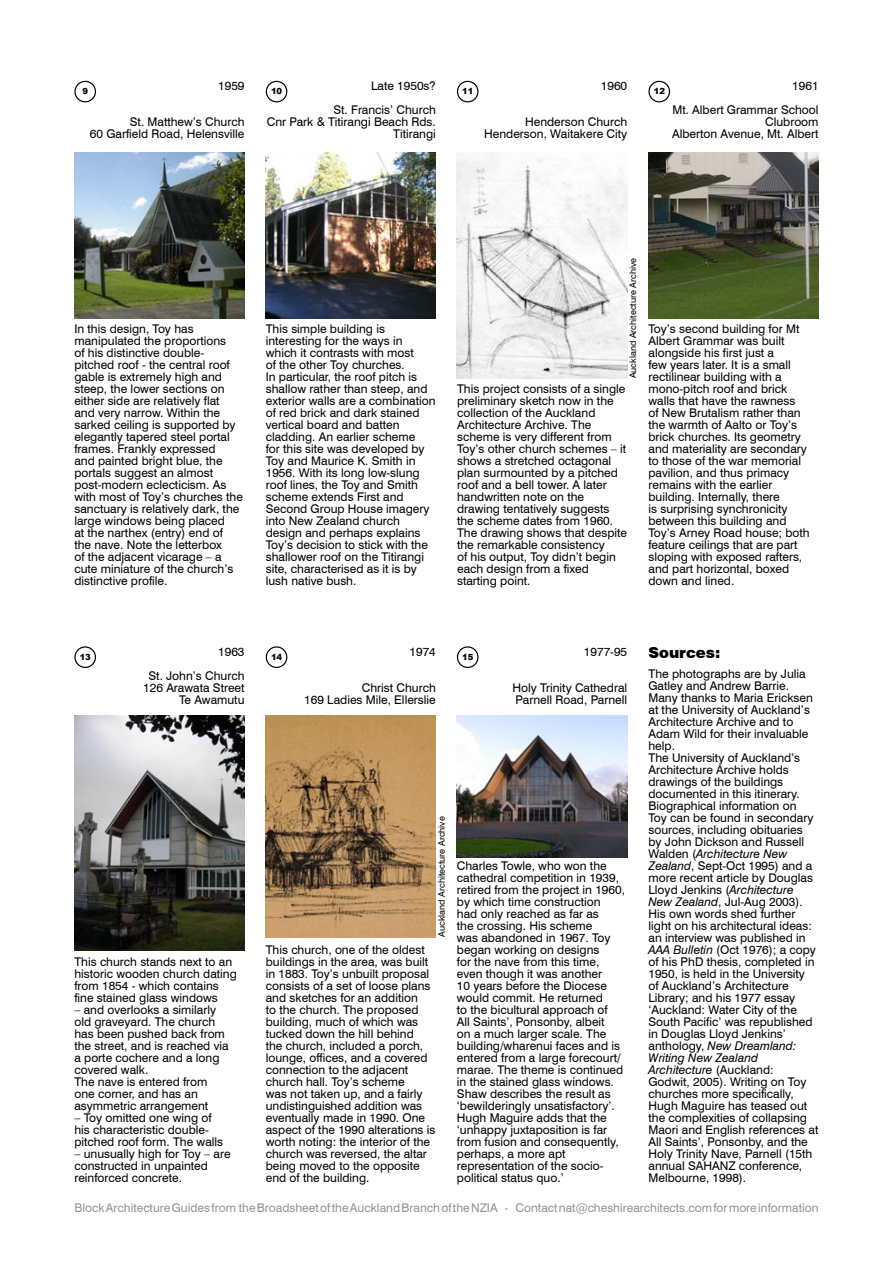
<style>
.page{position:relative;width:893px;height:1263px;background:#fff}
.page>*{position:absolute;margin:0;border:0;box-sizing:border-box;transform-origin:0 0}
.Small_heading{font:900 15px "Swiss 721 BT";color:#000}
.Body_Text{font:12px/12px "Swiss 721 BT";color:#000}
.Itinerary__project_date{font:12px/12px "Swiss 721 BT";color:#000}
.t1{font:12px "Swiss 721 BT";color:#939393}
.Body_Text-2{font:9px "Swiss 721 BT";color:#000}
.t2{font:900 8.4px "Arial";color:#000}
.s1{font-style:italic}
</style>
<div class="page">
<div style="left:74px;top:81px;width:22px;height:21px;border:1px solid #000;border-radius:50%"></div>
<div style="left:266px;top:81px;width:21px;height:21px;border:1px solid #000;border-radius:50%"></div>
<div style="left:457px;top:81px;width:21px;height:21px;border:1px solid #000;border-radius:50%"></div>
<div style="left:648px;top:81px;width:22px;height:21px;border:1px solid #000;border-radius:50%"></div>
<div style="left:74px;top:646px;width:22px;height:22px;border:1px solid #000;border-radius:50%"></div>
<div style="left:266px;top:646px;width:21px;height:22px;border:1px solid #000;border-radius:50%"></div>
<div style="left:457px;top:646px;width:21px;height:22px;border:1px solid #000;border-radius:50%"></div>
<img style="left:266px;top:152px;width:170px;height:167px">
<img style="left:457px;top:716px;width:170px;height:141px">
<img style="left:74px;top:152px;width:170px;height:167px">
<img style="left:648px;top:152px;width:171px;height:167px">
<img style="left:74px;top:716px;width:170px;height:235px">
<img style="left:457px;top:152px;width:170px;height:226px">
<img style="left:266px;top:716px;width:170px;height:222px">
<p class="Itinerary__project_date" style="left:218px;top:80px;width:28px">1959</p>
<p class="Itinerary__project_date" style="left:130px;top:116px;width:116px">St. Matthew’s Church</p>
<p class="Itinerary__project_date" style="left:90px;top:128px;width:156px">60 Garfield Road, Helensville</p>
<p class="t2" style="left:82px;top:85px;width:7px">9</p>
<p class="Itinerary__project_date" style="left:371px;top:80px;width:66px">Late 1950s?</p>
<p class="Itinerary__project_date" style="left:333px;top:104px;width:104px">St. Francis’ Church</p>
<p class="Itinerary__project_date" style="left:267px;top:116px;width:170px">Cnr Park &amp; Titirangi Beach Rds.</p>
<p class="Itinerary__project_date" style="left:393px;top:128px;width:44px">Titirangi</p>
<p class="t2" style="left:271px;top:85px;width:13px">10</p>
<p class="Itinerary__project_date" style="left:601px;top:80px;width:28px">1960</p>
<p class="Itinerary__project_date" style="left:525px;top:116px;width:104px">Henderson Church</p>
<p class="Itinerary__project_date" style="left:484px;top:128px;width:145px">Henderson, Waitakere City</p>
<p class="Itinerary__project_date" style="left:792px;top:80px;width:28px">1961</p>
<p class="Itinerary__project_date" style="left:672px;top:104px;width:148px;text-align:right">Mt. Albert Grammar School<br>Clubroom</p>
<p class="Itinerary__project_date" style="left:672px;top:128px;width:148px">Alberton Avenue, Mt. Albert</p>
<p class="t2" style="left:462px;top:85px;width:13px">11</p>
<p class="t2" style="left:654px;top:85px;width:13px">12</p>
<p class="Body_Text" style="left:74px;top:322px;width:170px">In this design, Toy has manipulated the proportions<br>of his distinctive double&shy;pitched roof - the central roof gable is extremely high and steep, the lower sections on either side are relatively flat and very narrow. Within the sarked ceiling is supported by elegantly tapered steel portal frames. Frankly expressed<br>and painted bright blue, the portals suggest an almost post-modern eclecticism. As with most of Toy’s churches the sanctuary is relatively dark, the large windows being placed<br>at the narthex (entry) end of<br>the nave. Note the letterbox<br>of the adjacent vicarage – a cute miniature of the church’s distinctive profile.</p>
<p class="Body_Text" style="left:266px;top:322px;width:171px">This simple building is interesting for the ways in which it contrasts with most<br>of the other Toy churches.<br>In particular, the roof pitch is shallow rather than steep, and exterior walls are a combination of red brick and dark stained vertical board and batten cladding. An earlier scheme<br>for this site was developed by<br>Toy and Maurice K. Smith in<br>1956. With its long low-slung roof lines, the Toy and Smith scheme extends First and<br>Second Group House imagery into New Zealand church design and perhaps explains<br>Toy’s decision to stick with the shallower roof on the Titirangi site, characterised as it is by lush native bush.</p>
<p class="Body_Text-2" style="left:627px;top:378px;width:122px;rotate:-90deg">Auckland Architecture Archive</p>
<p class="Body_Text" style="left:457px;top:382px;width:172px">This project consists of a single preliminary sketch now in the collection of the Auckland<br>Architecture Archive. The scheme is very different from<br>Toy’s other church schemes – it shows a stretched octagonal plan surmounted by a pitched roof and a bell tower. A later handwritten note on the drawing tentatively suggests the scheme dates from 1960.<br>The drawing shows that despite the remarkable consistency<br>of his output, Toy didn’t begin each design from a fixed starting point.</p>
<p class="Itinerary__project_date" style="left:648px;top:322px;width:163px">Toy’s second building for Mt<br>Albert Grammar was built alongside his first just a<br>few years later. It is a small rectilinear building with a mono-pitch roof and brick walls that have the rawness<br>of New Brutalism rather than the warmth of Aalto or Toy’s brick churches. Its geometry and materiality are secondary to those of the war memorial pavilion, and thus primacy remains with the earlier building. Internally, there<br>is surprising synchronicity between this building and<br>Toy’s Arney Road house; both feature ceilings that are part sloping with exposed rafters, and part horizontal, boxed down and lined.</p>
<p class="t2" style="left:80px;top:650px;width:13px">13</p>
<p class="Itinerary__project_date" style="left:218px;top:645px;width:28px">1963</p>
<p class="Itinerary__project_date" style="left:149px;top:669px;width:97px">St. John’s Church</p>
<p class="Itinerary__project_date" style="left:143px;top:681px;width:103px">126 Arawata Street</p>
<p class="Itinerary__project_date" style="left:179px;top:693px;width:67px">Te Awamutu</p>
<p class="Itinerary__project_date" style="left:74px;top:956px;width:164px">This church stands next to an historic wooden church dating from 1854 - which contains fine stained glass windows</p>
<p class="Itinerary__project_date" style="left:74px;top:1004px;width:156px">– and overlooks a similarly old graveyard. The church has been pushed back from the street, and is reached via a porte cochere and a long covered walk.</p>
<p class="Itinerary__project_date" style="left:74px;top:1076px;width:135px">The nave is entered from one corner, and has an asymmetric arrangement</p>
<p class="Itinerary__project_date" style="left:74px;top:1112px;width:150px">– Toy omitted one wing of his characteristic double&shy;pitched roof form. The walls</p>
<p class="Itinerary__project_date" style="left:74px;top:1148px;width:158px">– unusually high for Toy – are constructed in unpainted reinforced concrete.</p>
<p class="t2" style="left:271px;top:650px;width:13px">14</p>
<p class="Itinerary__project_date" style="left:409px;top:645px;width:28px">1974</p>
<p class="Itinerary__project_date" style="left:362px;top:681px;width:75px">Christ Church</p>
<p class="Itinerary__project_date" style="left:304px;top:693px;width:133px">169 Ladies Mile, Ellerslie</p>
<p class="t2" style="left:462px;top:650px;width:13px">15</p>
<p class="Itinerary__project_date" style="left:584px;top:645px;width:45px">1977-95</p>
<p class="Itinerary__project_date" style="left:512px;top:681px;width:116px">Holy Trinity Cathedral</p>
<p class="Itinerary__project_date" style="left:516px;top:693px;width:113px">Parnell Road, Parnell</p>
<p class="Body_Text-2" style="left:436px;top:937px;width:122px;rotate:-90deg">Auckland Architecture Archive</p>
<p class="Itinerary__project_date" style="left:266px;top:944px;width:171px">This church, one of the oldest buildings in the area, was built in 1883. Toy’s unbuilt proposal consists of a set of loose plans and sketches for an addition<br>to the church. The proposed building, much of which was tucked down the hill behind<br>the church, included a porch, lounge, offices, and a covered connection to the adjacent church hall. Toy’s scheme<br>was not taken up, and a fairly undistinguished addition was eventually made in 1990. One aspect of the 1990 alterations is worth noting: the interior of the church was reversed, the altar being moved to the opposite end of the building.</p>
<p class="Itinerary__project_date" style="left:457px;top:860px;width:170px">Charles Towle, who won the cathedral competition in 1939, retired from the project in 1960, by which time construction<br>had only reached as far as<br>the crossing. His scheme<br>was abandoned in 1967. Toy began working on designs<br>for the nave from this time, even though it was another<br>10 years before the Diocese would commit. He returned<br>to the bicultural approach of<br>All Saints’, Ponsonby, albeit<br>on a much larger scale. The building/wharenui faces and is entered from a large forecourt/ marae. The theme is continued in the stained glass windows.<br>Shaw describes the result as ‘bewilderingly unsatisfactory’.<br>Hugh Maguire adds that the ‘unhappy juxtaposition is far from fusion and consequently, perhaps, a more apt representation of the socio&shy;political status quo.’</p>
<p class="Small_heading" style="left:648px;top:643px;width:73px">Sources:</p>
<p class="Body_Text" style="left:648px;top:668px;width:166px">The photographs are by Julia<br>Gatley and Andrew Barrie.<br>Many thanks to Maria Ericksen at the University of Auckland’s<br>Architecture Archive and to<br>Adam Wild for their invaluable help.</p>
<p class="Body_Text" style="left:648px;top:752px;width:171px">The University of Auckland’s<br>Architecture Archive holds drawings of the buildings documented in this itinerary.<br>Biographical information on<br>Toy can be found in secondary sources, including obituaries by John Dickson and Russell<br>Walden (<span class="s1">Architecture New<br>Zealand</span>, Sept-Oct 1995) and a more recent article by Douglas<br>Lloyd Jenkins (<span class="s1">Architecture<br>New Zealand</span>, Jul-Aug 2003).<br>His own words shed further light on his architectural ideas: an interview was published in<br><span class="s1">AAA Bulletin</span> (Oct 1976); a copy of his PhD thesis, completed in<br>1950, is held in the University<br>of Auckland’s Architecture<br>Library; and his 1977 essay ‘Auckland: Water City of the<br>South Pacific’ was republished in Douglas Lloyd Jenkins’ anthology, <span class="s1">New Dreamland:<br>Writing New Zealand<br>Architecture</span> (Auckland:<br>Godwit, 2005). Writing on Toy churches more specifically,<br>Hugh Maguire has teased out the complexities of collapsing<br>Maori and English references at<br>All Saints’, Ponsonby, and the<br>Holy Trinity Nave, Parnell (15th annual SAHANZ conference,<br>Melbourne, 1998).</p>
<p class="t1" style="left:74px;top:1200px;width:746px">Block Architecture Guides from the Broadsheet of the Auckland Branch of the NZIA - Contact nat@cheshirearchitects.com for more information</p>
</div>
